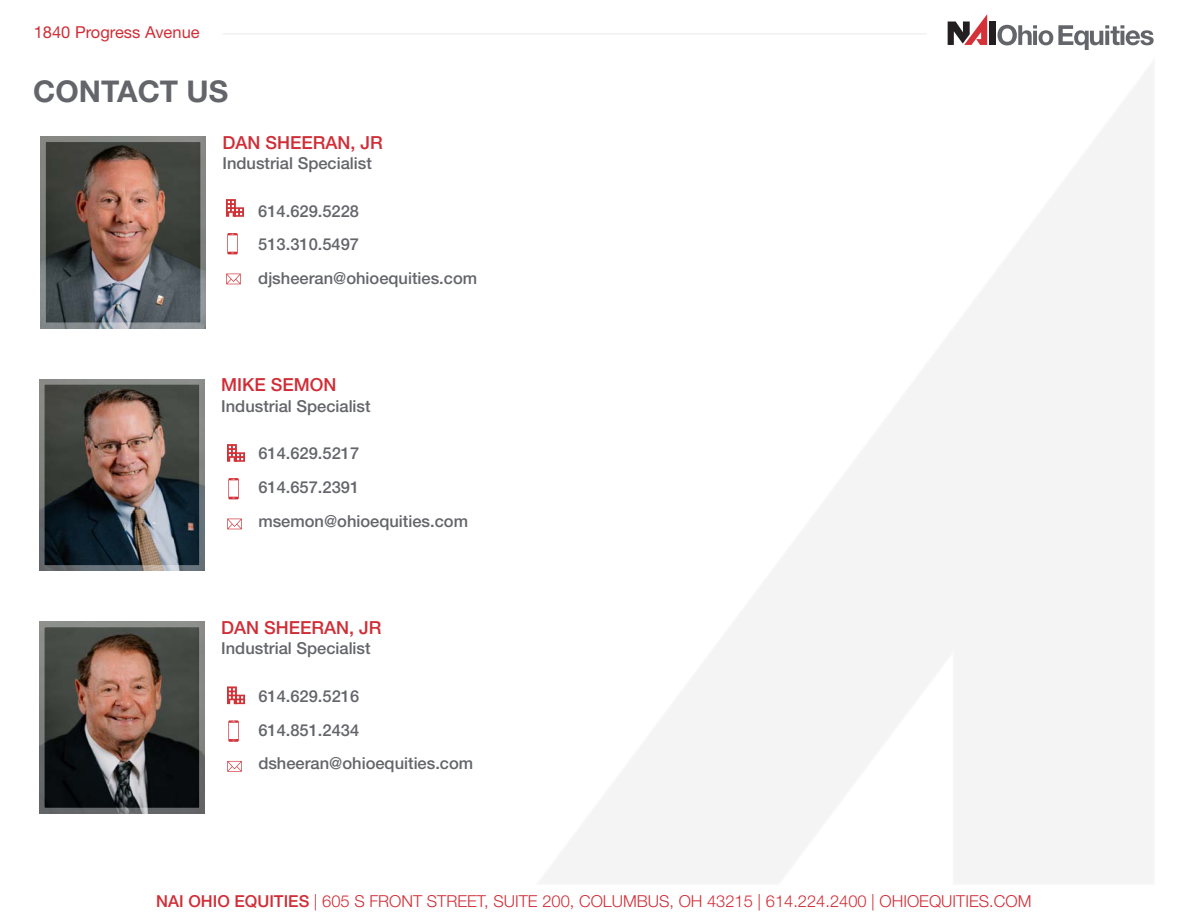
<style>
.page{position:relative;width:1188px;height:918px;background:#fff}
.page>*{position:absolute;margin:0;border:0;box-sizing:border-box;transform-origin:0 0}
.Page_Title{font:700 30px "Helvetica Neue LT Std";color:#63656a}
.First_Name__Last_Name{font:500 18px "Helvetica Neue LT Std";color:#d02e37}
.Body_-_Grey_Helvetica{font:500 16.5px "Helvetica Neue LT Std";color:#63656a}
.First_Name__Last_Name-2{font:300 16.5px "Helvetica Neue LT Std";color:#d02e37}
.Title_Role{font:500 16.5px "Helvetica Neue LT Std";color:#63656a}
.t1{font:16.5px "Helvetica Neue LT Std";color:#d02e37}
.s1{font-weight:500}
</style>
<div class="page">
<hr style="left:222px;top:33px;width:705px;height:2px;background:#f3f0f1">
<div style="left:989px;top:22px;width:6px;height:23px;background:#231f20"></div>
<svg style="left:948px;top:14px;width:39px;height:31px"></svg>
<svg style="left:997px;top:25px;width:157px;height:25px"></svg>
<img style="left:47px;top:143px;width:152px;height:179px">
<div style="left:35px;top:131px;width:176px;height:203px;border:11px solid #fff"></div>
<svg style="left:540px;top:64px;width:613px;height:819px"></svg>
<svg style="left:226px;top:199px;width:18px;height:18px"></svg>
<svg style="left:227px;top:233px;width:11px;height:21px"></svg>
<svg style="left:226px;top:274px;width:15px;height:10px"></svg>
<img style="left:45px;top:386px;width:153px;height:178px">
<div style="left:33px;top:374px;width:177px;height:202px;border:11px solid #fff"></div>
<img style="left:45px;top:628px;width:153px;height:179px">
<div style="left:33px;top:616px;width:177px;height:203px;border:11px solid #fff"></div>
<svg style="left:227px;top:444px;width:18px;height:18px"></svg>
<svg style="left:228px;top:478px;width:11px;height:21px"></svg>
<svg style="left:227px;top:519px;width:15px;height:10px"></svg>
<svg style="left:227px;top:686px;width:18px;height:18px"></svg>
<svg style="left:228px;top:720px;width:11px;height:22px"></svg>
<svg style="left:227px;top:761px;width:15px;height:11px"></svg>
<p class="t1" style="left:34px;top:22px;width:167px">1840 Progress Avenue</p>
<p class="Page_Title" style="left:33px;top:73px;width:197px">CONTACT US</p>
<p class="First_Name__Last_Name" style="left:222px;top:132px;width:162px">DAN SHEERAN, JR</p>
<p class="Title_Role" style="left:222px;top:153px;width:151px">Industrial Specialist</p>
<p class="Body_-_Grey_Helvetica" style="left:258px;top:201px;width:102px">614.629.5228</p>
<p class="Body_-_Grey_Helvetica" style="left:258px;top:235px;width:102px">513.310.5497</p>
<p class="Body_-_Grey_Helvetica" style="left:258px;top:268px;width:220px">djsheeran@ohioequities.com</p>
<p class="First_Name__Last_Name" style="left:221px;top:374px;width:117px">MIKE SEMON</p>
<p class="Title_Role" style="left:221px;top:396px;width:151px">Industrial Specialist</p>
<p class="Body_-_Grey_Helvetica" style="left:258px;top:444px;width:102px">614.629.5217</p>
<p class="Body_-_Grey_Helvetica" style="left:258px;top:477px;width:102px">614.657.2391</p>
<p class="Body_-_Grey_Helvetica" style="left:258px;top:511px;width:211px">msemon@ohioequities.com</p>
<p class="First_Name__Last_Name" style="left:221px;top:617px;width:162px">DAN SHEERAN, JR</p>
<p class="Title_Role" style="left:221px;top:639px;width:151px">Industrial Specialist</p>
<p class="Body_-_Grey_Helvetica" style="left:258px;top:686px;width:102px">614.629.5216</p>
<p class="Body_-_Grey_Helvetica" style="left:258px;top:720px;width:102px">614.851.2434</p>
<p class="Body_-_Grey_Helvetica" style="left:258px;top:754px;width:216px">dsheeran@ohioequities.com</p>
<p class="First_Name__Last_Name-2" style="left:156px;top:891px;width:877px"><span class="s1">NAI OHIO EQUITIES</span> | 605 S FRONT STREET, SUITE 200, COLUMBUS, OH 43215 | 614.224.2400 | OHIOEQUITIES.COM</p>
</div>
